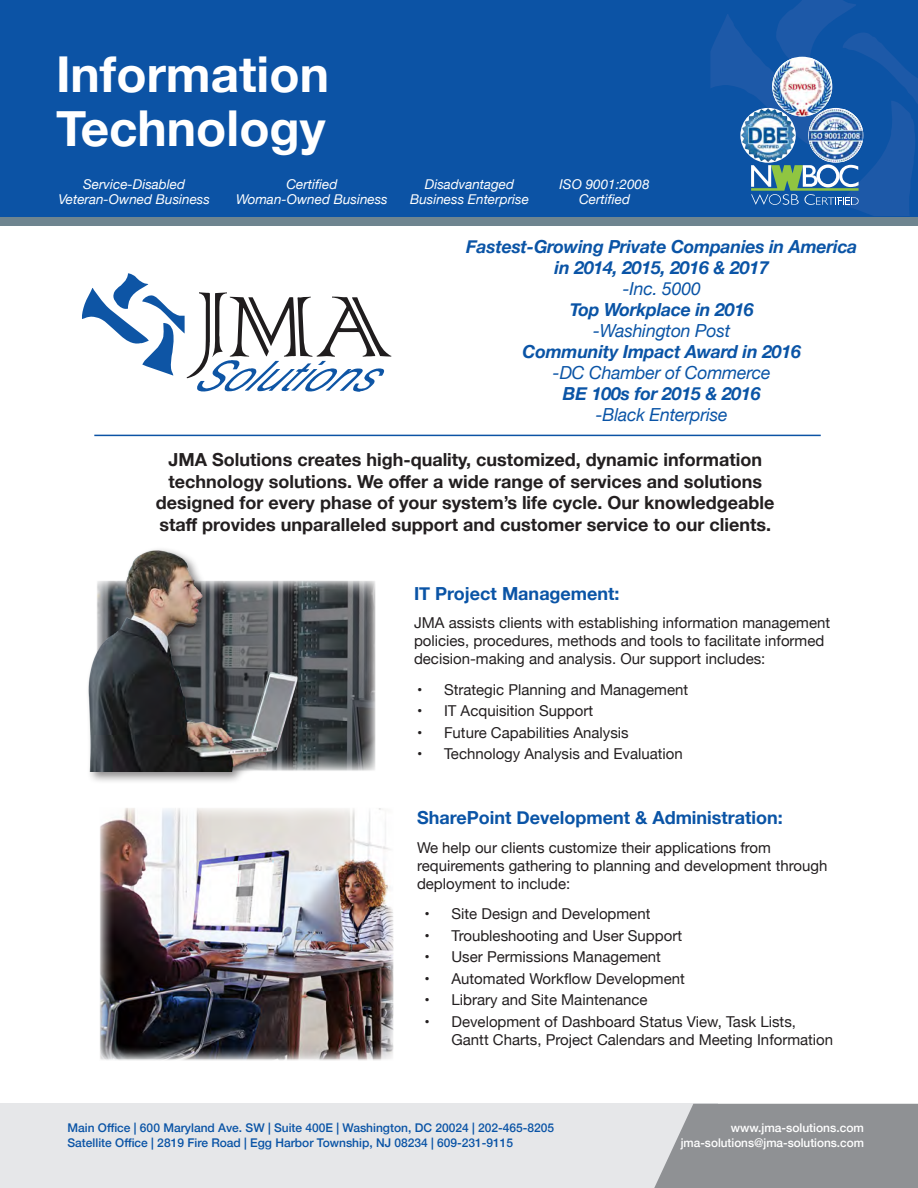
<style>
.page{position:relative;width:918px;height:1188px;background:#fff}
.page>*{position:absolute;margin:0;border:0;box-sizing:border-box;transform-origin:0 0}
.t1{font:700 49.5px "Helvetica Neue";color:#fff}
.t2{font:700 18px/21.6px "Helvetica Neue";color:#231f20;text-align:center}
.t3{font:italic 700 18px "Helvetica Neue";letter-spacing:-.01em;color:#0a54a6}
.t4{font:italic 18px "Helvetica Neue";letter-spacing:-.01em;color:#0a54a6}
.t5{font:700 18px "Helvetica Neue";color:#0a54a6}
.t6{font:15px/18px "Helvetica Neue";color:#231f20}
.t7{font:italic 13.5px/15px "Helvetica Neue";color:#fff;text-align:center}
.t8{font:500 12px "Helvetica Neue";color:#0a54a6}
.t9{font:italic 700 12px/14.4px "Myriad Pro";color:#0a54a6}
.t10{font:500 12px "Helvetica Neue";color:#fff}
</style>
<div class="page">
<div style="left:0;top:1104px;width:717px;height:84px;background:#e6e7e9"></div>
<svg style="left:654px;top:1104px;width:264px;height:84px;background:#95979a"></svg>
<img style="left:309px;top:582px;width:65px;height:188px">
<img style="left:101px;top:809px;width:291px;height:250px">
<div style="left:99px;top:807px;width:295px;height:254px;border:1px solid #fff"></div>
<div style="left:86px;top:547px;width:223px;height:237px;background:#231f20;opacity:.53"></div>
<img style="left:89px;top:551px;width:208px;height:221px">
<svg style="left:82px;top:273px;width:309px;height:119px"></svg>
<hr style="left:94px;top:435px;width:727px;height:1px;background:#0c53a5">
<div style="left:0;top:211px;width:918px;height:15px;background:#6f8590"></div>
<div style="left:0;top:0;width:918px;height:216px;background:#0c53a5"></div>
<svg style="left:711px;top:0;width:207px;height:216px"></svg>
<img style="left:809px;top:109px;width:54px;height:53px">
<img style="left:772px;top:58px;width:60px;height:58px">
<img style="left:741px;top:108px;width:54px;height:54px">
<p class="t1" style="left:56px;top:35px;width:274px">Information</p>
<p class="t1" style="left:56px;top:89px;width:271px">Technology</p>
<p class="t7" style="left:83px;top:177px;width:103px">Service-Disabled</p>
<p class="t7" style="left:58px;top:192px;width:153px">Veteran-Owned Business</p>
<p class="t7" style="left:286px;top:177px;width:53px">Certified</p>
<p class="t7" style="left:236px;top:192px;width:153px">Woman-Owned Business</p>
<p class="t7" style="left:425px;top:177px;width:91px">Disadvantaged</p>
<p class="t7" style="left:410px;top:192px;width:120px">Business Enterprise</p>
<p class="t7" style="left:560px;top:177px;width:92px">ISO 9001:2008<br>Certified</p>
<p class="t3" style="left:466px;top:233px;width:393px">Fastest-Growing Private Companies in America</p>
<p class="t3" style="left:555px;top:254px;width:216px">in 2014, 2015, 2016 &amp; 2017</p>
<p class="t4" style="left:623px;top:276px;width:80px">-Inc. 5000</p>
<p class="t3" style="left:570px;top:296px;width:186px">Top Workplace in 2016</p>
<p class="t4" style="left:593px;top:318px;width:139px">-Washington Post</p>
<p class="t3" style="left:523px;top:338px;width:280px">Community Impact Award in 2016</p>
<p class="t4" style="left:553px;top:360px;width:219px">-DC Chamber of Commerce</p>
<p class="t3" style="left:563px;top:380px;width:199px">BE 100s for 2015 &amp; 2016</p>
<p class="t4" style="left:596px;top:402px;width:133px">-Black Enterprise</p>
<p class="t2" style="left:156px;top:449px;width:620px">JMA Solutions creates high-quality, customized, dynamic information technology solutions. We offer a wide range of services and solutions designed for every phase of your system’s life cycle. Our knowledgeable staff provides unparalleled support and customer service to our clients.</p>
<p class="t5" style="left:414px;top:579px;width:207px">IT Project Management:</p>
<p class="t6" style="left:414px;top:615px;width:418px">JMA assists clients with establishing information management policies, procedures, methods and tools to facilitate informed decision-making and analysis. Our support includes:</p>
<p class="t6" style="left:417px;top:681px;width:273px">• Strategic Planning and Management</p>
<p class="t6" style="left:417px;top:703px;width:178px">• IT Acquisition Support</p>
<p class="t6" style="left:417px;top:724px;width:213px">• Future Capabilities Analysis</p>
<p class="t6" style="left:417px;top:746px;width:267px">• Technology Analysis and Evaluation</p>
<p class="t5" style="left:417px;top:804px;width:367px">SharePoint Development &amp; Administration:</p>
<p class="t6" style="left:417px;top:839px;width:412px">We help our clients customize their applications from requirements gathering to planning and development through deployment to include:</p>
<p class="t6" style="left:424px;top:906px;width:227px">• Site Design and Development</p>
<p class="t6" style="left:424px;top:927px;width:259px">• Troubleshooting and User Support</p>
<p class="t6" style="left:424px;top:949px;width:238px">• User Permissions Management</p>
<p class="t6" style="left:424px;top:970px;width:262px">• Automated Workflow Development</p>
<p class="t6" style="left:424px;top:992px;width:225px">• Library and Site Maintenance</p>
<p class="t6" style="left:452px;top:1013px;width:383px;text-indent:-27px">• Development of Dashboard Status View, Task Lists,<br>Gantt Charts, Project Calendars and Meeting Information</p>
<p class="t9" style="left:321px;top:1117px;width:46px">Certified</p>
<p class="t9" style="left:166px;top:1117px;width:83px">Veteran-Owned<br>Small Business</p>
<p class="t9" style="left:438px;top:1117px;width:77px;text-align:center">Small Business<br>Certified</p>
<p class="t8" style="left:68px;top:1118px;width:488px">Main Office | 600 Maryland Ave. SW | Suite 400E | Washington, DC 20024 | 202-465-8205</p>
<p class="t8" style="left:68px;top:1133px;width:447px">Satellite Office | 2819 Fire Road | Egg Harbor Township, NJ 08234 | 609-231-9115</p>
<p class="t10" style="left:731px;top:1118px;width:135px">www.jma-solutions.com</p>
<p class="t10" style="left:681px;top:1133px;width:185px">jma-solutions@jma-solutions.com</p>
</div>
